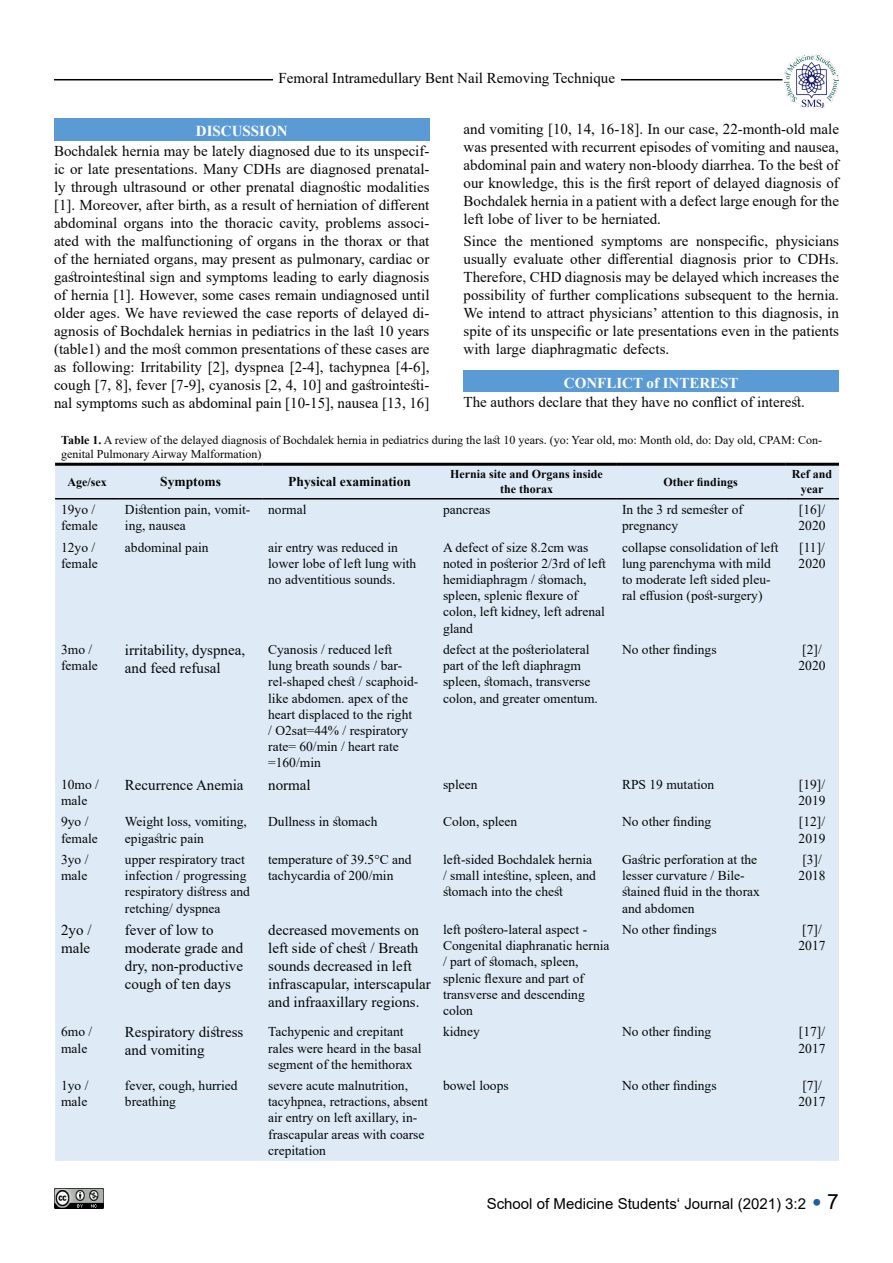
<style>
.page{position:relative;width:893px;height:1263px;background:#fff}
.page>*{position:absolute;margin:0;border:0;box-sizing:border-box;transform-origin:0 0}
.t1{font:700 15.15px "Times New Roman";color:#fff}
.t2{font:15px/18px "Times New Roman";color:#050505}
.t3{font:15px "Times New Roman";color:#000}
.t4{font:15px "Arial";color:#000}
.t5{font:700 15px "Times New Roman";color:#fff}
.t6{font:13.5px/16.2px "Times New Roman";color:#050505}
.t7{font:700 13.5px "Times New Roman";color:#050505}
.t8{font:12px/14.4px "Times New Roman";color:#050505}
.t9{font:700 12px/14.4px "Times New Roman";color:#050505;text-align:center}
.s1{font-weight:700}
.s2{font-size:27px;color:#215e9e}
.s3{font-size:21px}
</style>
<div class="page">
<img style="left:54px;top:1188px;width:49px;height:21px">
<hr style="left:54px;top:79px;width:728px;height:1px;background:#000">
<div style="left:273px;top:72px;width:347px;height:14px;background:#fff"></div>
<div style="left:54px;top:119px;width:375px;height:22px;background:#5b9bd5"></div>
<img style="left:784px;top:54px;width:55px;height:54px">
<div style="left:463px;top:370px;width:376px;height:22px;background:#5b9bd5"></div>
<div style="left:55px;top:466px;width:784px;height:695px;background:#deebf7"></div>
<hr style="left:55px;top:498px;width:64px;height:1px;background:#000">
<hr style="left:119px;top:498px;width:143px;height:1px;background:#000">
<hr style="left:262px;top:498px;width:175px;height:1px;background:#000">
<hr style="left:437px;top:498px;width:179px;height:1px;background:#000">
<hr style="left:616px;top:498px;width:169px;height:1px;background:#000">
<hr style="left:785px;top:498px;width:54px;height:1px;background:#000">
<hr style="left:55px;top:463px;width:64px;height:3px;background:#000">
<hr style="left:119px;top:463px;width:143px;height:3px;background:#000">
<hr style="left:262px;top:463px;width:175px;height:3px;background:#000">
<hr style="left:437px;top:463px;width:179px;height:3px;background:#000">
<hr style="left:616px;top:463px;width:169px;height:3px;background:#000">
<hr style="left:785px;top:463px;width:54px;height:3px;background:#000">
<p class="t3" style="left:279px;top:67px;width:338px">Femoral Intramedullary Bent Nail Removing Technique</p>
<p class="t2" style="left:463px;top:119px;width:377px;text-align:justify">and vomiting [10, 14, 16-18]. In our case, 22-month-old male was presented with recurrent episodes of vomiting and nausea, abdominal pain and watery non-bloody diarrhea. To the best of our knowledge, this is the first report of delayed diagnosis of Bochdalek hernia in a patient with a defect large enough for the left lobe of liver to be herniated.</p>
<p class="t2" style="left:463px;top:231px;width:377px;text-align:justify">Since the mentioned symptoms are nonspecific, physicians usually evaluate other differential diagnosis prior to CDHs.<br>Therefore, CHD diagnosis may be delayed which increases the possibility of further complications subsequent to the hernia.<br>We intend to attract physicians’ attention to this diagnosis, in spite of its unspecific or late presentations even in the patients with large diaphragmatic defects.</p>
<p class="t5" style="left:564px;top:372px;width:176px">CONFLICT of INTEREST</p>
<p class="t2" style="left:463px;top:392px;width:343px">The authors declare that they have no conflict of interest.</p>
<p class="t8" style="left:61px;top:432px;width:762px"><span class="s1">Table 1.</span> A review of the delayed diagnosis of Bochdalek hernia in pediatrics during the last 10 years. (yo: Year old, mo: Month old, do: Day old, CPAM: Con&shy;genital Pulmonary Airway Malformation)</p>
<p class="t9" style="left:67px;top:474px;width:41px">Age/sex</p>
<p class="t7" style="left:160px;top:472px;width:62px">Symptoms</p>
<p class="t7" style="left:288px;top:472px;width:124px">Physical examination</p>
<p class="t9" style="left:450px;top:467px;width:154px">Hernia site and Organs inside the thorax</p>
<p class="t9" style="left:663px;top:474px;width:76px">Other findings</p>
<p class="t9" style="left:792px;top:467px;width:42px">Ref and year</p>
<p class="t6" style="left:61px;top:501px;width:38px">19yo / female</p>
<p class="t6" style="left:125px;top:501px;width:127px">Distention pain, vomit&shy;ing, nausea</p>
<p class="t6" style="left:268px;top:501px;width:40px">normal</p>
<p class="t6" style="left:443px;top:501px;width:49px">pancreas</p>
<p class="t6" style="left:622px;top:501px;width:122px">In the 3 rd semester of pregnancy</p>
<p class="t6" style="left:799px;top:501px;width:28px">[16]/<br>2020</p>
<p class="t6" style="left:61px;top:539px;width:38px">12yo / female</p>
<p class="t6" style="left:125px;top:539px;width:85px">abdominal pain</p>
<p class="t6" style="left:268px;top:539px;width:150px">air entry was reduced in lower lobe of left lung with no adventitious sounds.</p>
<p class="t6" style="left:443px;top:539px;width:164px">A defect of size 8.2cm was noted in posterior 2/3rd of left hemidiaphragm / stomach, spleen, splenic flexure of colon, left kidney, left adrenal gland</p>
<p class="t6" style="left:622px;top:539px;width:158px">collapse consolidation of left lung parenchyma with mild to moderate left sided pleu&shy;ral effusion (post-surgery)</p>
<p class="t6" style="left:799px;top:539px;width:28px">[11]/<br>2020</p>
<p class="t6" style="left:61px;top:641px;width:38px">3mo / female</p>
<p class="t2" style="left:125px;top:641px;width:122px">irritability, dyspnea, and feed refusal</p>
<p class="t6" style="left:268px;top:641px;width:152px">Cyanosis / reduced left lung breath sounds / bar&shy;rel-shaped chest / scaphoid&shy;like abdomen. apex of the heart displaced to the right / O2sat=44% / respiratory rate= 60/min / heart rate =160/min</p>
<p class="t6" style="left:443px;top:641px;width:156px">defect at the posteriolateral part of the left diaphragm spleen, stomach, transverse colon, and greater omentum.</p>
<p class="t6" style="left:622px;top:641px;width:96px">No other findings</p>
<p class="t6" style="left:798px;top:641px;width:28px">[2]/<br>2020</p>
<p class="t6" style="left:61px;top:776px;width:39px">10mo / male</p>
<p class="t2" style="left:125px;top:775px;width:120px">Recurrence Anemia</p>
<p class="t2" style="left:268px;top:775px;width:44px">normal</p>
<p class="t6" style="left:443px;top:776px;width:36px">spleen</p>
<p class="t6" style="left:622px;top:776px;width:94px">RPS 19 mutation</p>
<p class="t6" style="left:798px;top:776px;width:28px">[19]/<br>2019</p>
<p class="t6" style="left:61px;top:813px;width:38px">9yo / female</p>
<p class="t6" style="left:125px;top:813px;width:123px">Weight loss, vomiting, epigastric pain</p>
<p class="t6" style="left:268px;top:813px;width:111px">Dullness in stomach</p>
<p class="t6" style="left:443px;top:813px;width:76px">Colon, spleen</p>
<p class="t6" style="left:622px;top:813px;width:91px">No other finding</p>
<p class="t6" style="left:799px;top:813px;width:28px">[12]/<br>2019</p>
<p class="t6" style="left:61px;top:851px;width:29px">3yo / male</p>
<p class="t6" style="left:125px;top:851px;width:127px">upper respiratory tract infection / progressing respiratory distress and retching/ dyspnea</p>
<p class="t6" style="left:268px;top:851px;width:145px">temperature of 39.5°C and tachycardia of 200/min</p>
<p class="t6" style="left:443px;top:851px;width:154px">left-sided Bochdalek hernia / small intestine, spleen, and stomach into the chest</p>
<p class="t6" style="left:622px;top:851px;width:139px">Gastric perforation at the lesser curvature / Bile&shy;stained fluid in the thorax and abdomen</p>
<p class="t6" style="left:799px;top:851px;width:28px">[3]/<br>2018</p>
<p class="t2" style="left:61px;top:920px;width:32px">2yo / male</p>
<p class="t2" style="left:125px;top:920px;width:120px">fever of low to moderate grade and dry, non-productive cough of ten days</p>
<p class="t2" style="left:268px;top:920px;width:164px">decreased movements on left side of chest / Breath sounds decreased in left infrascapular, interscapular and infraaxillary regions.</p>
<p class="t6" style="left:443px;top:921px;width:168px">left postero-lateral aspect -<br>Congenital diaphranatic hernia / part of stomach, spleen, splenic flexure and part of transverse and descending colon</p>
<p class="t6" style="left:622px;top:921px;width:96px">No other findings</p>
<p class="t6" style="left:798px;top:921px;width:28px">[7]/<br>2017</p>
<p class="t6" style="left:61px;top:1023px;width:33px">6mo / male</p>
<p class="t2" style="left:125px;top:1023px;width:120px">Respiratory distress and vomiting</p>
<p class="t6" style="left:268px;top:1023px;width:155px">Tachypenic and crepitant rales were heard in the basal segment of the hemithorax</p>
<p class="t6" style="left:443px;top:1023px;width:38px">kidney</p>
<p class="t6" style="left:622px;top:1023px;width:91px">No other finding</p>
<p class="t6" style="left:798px;top:1023px;width:28px">[17]/<br>2017</p>
<p class="t6" style="left:61px;top:1077px;width:29px">1yo / male</p>
<p class="t6" style="left:125px;top:1077px;width:114px">fever, cough, hurried breathing</p>
<p class="t6" style="left:268px;top:1077px;width:161px">severe acute malnutrition, tacyhpnea, retractions, absent air entry on left axillary, in&shy;frascapular areas with coarse crepitation</p>
<p class="t6" style="left:443px;top:1077px;width:67px">bowel loops</p>
<p class="t6" style="left:622px;top:1077px;width:96px">No other findings</p>
<p class="t6" style="left:799px;top:1077px;width:28px">[7]/<br>2017</p>
<p class="t1" style="left:196px;top:120px;width:93px">DISCUSSION</p>
<p class="t2" style="left:54px;top:141px;width:377px;text-align:justify">Bochdalek hernia may be lately diagnosed due to its unspecif&shy;ic or late presentations. Many CDHs are diagnosed prenatal&shy;ly through ultrasound or other prenatal diagnostic modalities [1]. Moreover, after birth, as a result of herniation of different abdominal organs into the thoracic cavity, problems associ&shy;ated with the malfunctioning of organs in the thorax or that of the herniated organs, may present as pulmonary, cardiac or gastrointestinal sign and symptoms leading to early diagnosis of hernia [1]. However, some cases remain undiagnosed until older ages. We have reviewed the case reports of delayed di&shy;agnosis of Bochdalek hernias in pediatrics in the last 10 years (table1) and the most common presentations of these cases are as following: Irritability [2], dyspnea [2-4], tachypnea [4-6], cough [7, 8], fever [7-9], cyanosis [2, 4, 10] and gastrointesti&shy;nal symptoms such as abdominal pain [10-15], nausea [13, 16]</p>
<p class="t4" style="left:487px;top:1193px;width:354px">School of Medicine Students‘ Journal (2021) 3:2 <span class="s2">•</span> <span class="s3">7</span></p>
</div>
